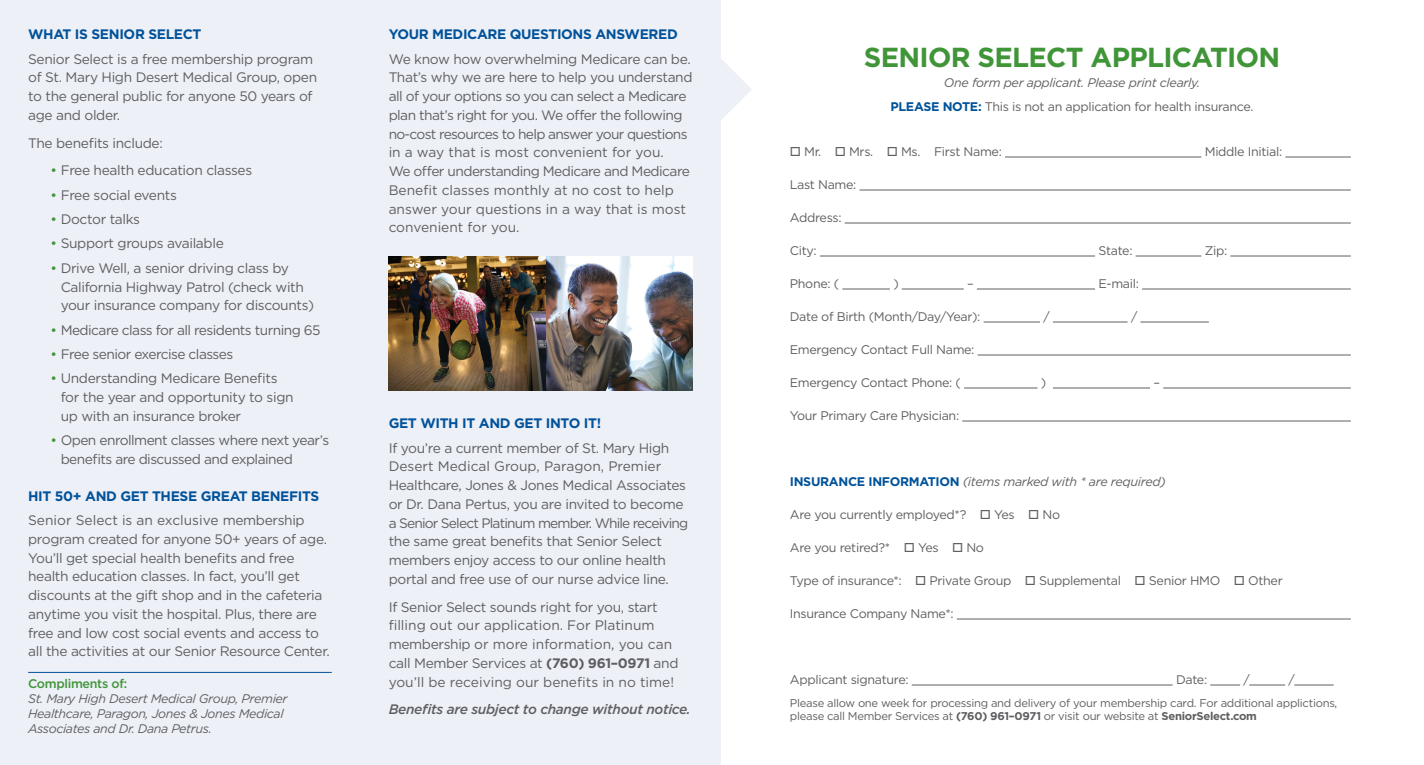
<style>
.page{position:relative;width:1424px;height:765px;background:#fff}
.page>*{position:absolute;margin:0;border:0;box-sizing:border-box;transform-origin:0 0}
.t1{font:700 27.5px "Gotham";letter-spacing:-.025em;color:#3f9537}
.t2{font:13.75px/18.8px "Gotham";letter-spacing:-.025em;color:#5f5f62}
.t3{font:700 13.75px "Gotham";letter-spacing:-.025em;color:#01529a}
.t4{font:italic 500 13.75px "Gotham";letter-spacing:-.025em;color:#5f5f62}
.t5{font:12.5px/24px "Gotham";letter-spacing:-.025em;color:#5f5f62;text-align:center}
.t6{font:italic 12.5px/15px "Gotham";letter-spacing:-.03em;color:#5f5f62}
.t7{font:500 12.5px "Gotham";letter-spacing:-.025em;color:#3f9537}
.t8{font:11.25px/13.8px "Gotham";letter-spacing:-.025em;color:#5f5f62}
.s1{color:#3f9537}
.s2{font-weight:700}
.s3{font-style:italic}
.s4{font-weight:700;color:#01529a}
.s5{font-weight:700;font-style:normal;color:#01529a}
</style>
<div class="page">
<div style="left:0;top:0;width:720px;height:765px;background:#edf0f7"></div>
<hr style="left:28px;top:672px;width:304px;height:1px;background:#01529a">
<hr style="left:1004px;top:157px;width:197px;height:1px;background:#5f5f62">
<hr style="left:1285px;top:157px;width:65px;height:1px;background:#5f5f62">
<hr style="left:859px;top:190px;width:491px;height:1px;background:#5f5f62">
<hr style="left:844px;top:223px;width:506px;height:1px;background:#5f5f62">
<hr style="left:819px;top:256px;width:275px;height:1px;background:#5f5f62">
<hr style="left:1135px;top:256px;width:66px;height:1px;background:#5f5f62">
<hr style="left:1230px;top:256px;width:120px;height:1px;background:#5f5f62">
<hr style="left:842px;top:289px;width:47px;height:1px;background:#5f5f62">
<hr style="left:901px;top:289px;width:62px;height:1px;background:#5f5f62">
<hr style="left:976px;top:289px;width:118px;height:1px;background:#5f5f62">
<hr style="left:1141px;top:289px;width:209px;height:1px;background:#5f5f62">
<hr style="left:983px;top:322px;width:56px;height:1px;background:#5f5f62">
<hr style="left:1052px;top:322px;width:75px;height:1px;background:#5f5f62">
<hr style="left:1140px;top:322px;width:68px;height:1px;background:#5f5f62">
<hr style="left:977px;top:355px;width:373px;height:1px;background:#5f5f62">
<hr style="left:963px;top:388px;width:74px;height:1px;background:#5f5f62">
<hr style="left:1052px;top:388px;width:97px;height:1px;background:#5f5f62">
<hr style="left:1163px;top:388px;width:187px;height:1px;background:#5f5f62">
<hr style="left:962px;top:421px;width:388px;height:1px;background:#5f5f62">
<hr style="left:956px;top:619px;width:394px;height:1px;background:#5f5f62">
<hr style="left:911px;top:685px;width:261px;height:1px;background:#5f5f62">
<svg style="left:1210px;top:685px;width:29px;height:1px"></svg>
<hr style="left:1249px;top:685px;width:35px;height:1px;background:#5f5f62">
<hr style="left:1294px;top:685px;width:39px;height:1px;background:#5f5f62">
<svg style="left:720px;top:58px;width:32px;height:63px"></svg>
<img style="left:388px;top:257px;width:159px;height:134px">
<img style="left:547px;top:256px;width:145px;height:135px">
<p class="t3" style="left:28px;top:25px;width:175px">WHAT IS SENIOR SELECT</p>
<p class="t2" style="left:28px;top:49px;width:290px">Senior Select is a free membership program of St. Mary High Desert Medical Group, open to the general public for anyone 50 years of age and older.</p>
<p class="t2" style="left:28px;top:133px;width:136px">The benefits include:</p>
<p class="t2" style="left:51px;top:161px;width:203px"><span class="s1">•</span> Free health education classes</p>
<p class="t2" style="left:51px;top:185px;width:128px"><span class="s1">•</span> Free social events</p>
<p class="t2" style="left:51px;top:209px;width:91px"><span class="s1">•</span> Doctor talks</p>
<p class="t2" style="left:51px;top:234px;width:175px"><span class="s1">•</span> Support groups available</p>
<p class="t2" style="left:61px;top:258px;width:255px;text-indent:-10px"><span class="s1">•</span> Drive Well, a senior driving class by<br>California Highway Patrol (check with your insurance company for discounts)</p>
<p class="t2" style="left:51px;top:320px;width:271px"><span class="s1">•</span> Medicare class for all residents turning 65</p>
<p class="t2" style="left:51px;top:345px;width:184px"><span class="s1">•</span> Free senior exercise classes</p>
<p class="t2" style="left:61px;top:369px;width:234px;text-indent:-10px"><span class="s1">•</span> Understanding Medicare Benefits for the year and opportunity to sign up with an insurance broker</p>
<p class="t2" style="left:61px;top:431px;width:270px;text-indent:-10px"><span class="s1">•</span> Open enrollment classes where next year’s benefits are discussed and explained</p>
<p class="t3" style="left:28px;top:487px;width:292px">HIT 50+ AND GET THESE GREAT BENEFITS</p>
<p class="t2" style="left:28px;top:510px;width:303px">Senior Select is an exclusive membership program created for anyone 50+ years of age.<br>You’ll get special health benefits and free health education classes. In fact, you’ll get discounts at the gift shop and in the cafeteria anytime you visit the hospital. Plus, there are free and low cost social events and access to all the activities at our Senior Resource Center.</p>
<p class="t7" style="left:28px;top:675px;width:101px">Compliments of:</p>
<p class="t6" style="left:28px;top:691px;width:261px">St. Mary High Desert Medical Group, Premier<br>Healthcare, Paragon, Jones &amp; Jones Medical<br>Associates and Dr. Dana Petrus.</p>
<p class="t3" style="left:388px;top:25px;width:290px">YOUR MEDICARE QUESTIONS ANSWERED</p>
<p class="t2" style="left:388px;top:49px;width:305px">We know how overwhelming Medicare can be.<br>That’s why we are here to help you understand all of your options so you can select a Medicare plan that’s right for you. We offer the following no-cost resources to help answer your questions in a way that is most convenient for you.<br>We offer understanding Medicare and Medicare Benefit classes monthly at no cost to help answer your questions in a way that is most convenient for you.</p>
<p class="t3" style="left:388px;top:414px;width:214px">GET WITH IT AND GET INTO IT!</p>
<p class="t2" style="left:388px;top:438px;width:301px">If you’re a current member of St. Mary High Desert Medical Group, Paragon, Premier Healthcare, Jones &amp; Jones Medical Associates or Dr. Dana Pertus, you are invited to become a Senior Select Platinum member. While receiving the same great benefits that Senior Select members enjoy access to our online health portal and free use of our nurse advice line.</p>
<p class="t2" style="left:388px;top:597px;width:291px">If Senior Select sounds right for you, start filling out our application. For Platinum membership or more information, you can call Member Services at <span class="s2">(760) 961–0971</span> and you’ll be receiving our benefits in no time!</p>
<p class="t4" style="left:388px;top:701px;width:303px">Benefits are subject to change without notice.</p>
<h1 class="t1" style="left:863px;top:39px;width:418px">SENIOR SELECT APPLICATION</h1>
<p class="t5" style="left:890px;top:70px;width:364px"><span class="s3">One form per applicant. Please print clearly.<br></span><span class="s4">PLEASE NOTE:</span> This is not an application for health insurance.</p>
<p class="t5" style="left:789px;top:139px;width:213px">□ Mr. □ Mrs. □ Ms. First Name:</p>
<p class="t5" style="left:1204px;top:139px;width:79px">Middle Initial:</p>
<p class="t5" style="left:789px;top:172px;width:68px">Last Name:</p>
<p class="t5" style="left:789px;top:205px;width:53px">Address:</p>
<p class="t5" style="left:789px;top:238px;width:28px">City:</p>
<p class="t5" style="left:1098px;top:238px;width:36px">State:</p>
<p class="t5" style="left:1204px;top:238px;width:24px">Zip:</p>
<p class="t5" style="left:789px;top:271px;width:51px">Phone: (</p>
<p class="t5" style="left:893px;top:271px;width:7px">)</p>
<p class="t5" style="left:967px;top:271px;width:8px">–</p>
<p class="t5" style="left:1098px;top:271px;width:42px">E-mail:</p>
<p class="t5" style="left:789px;top:304px;width:192px">Date of Birth (Month/Day/Year):</p>
<p class="t5" style="left:1043px;top:304px;width:8px">/</p>
<p class="t5" style="left:1130px;top:304px;width:8px">/</p>
<p class="t5" style="left:789px;top:337px;width:186px">Emergency Contact Full Name:</p>
<p class="t5" style="left:789px;top:370px;width:172px">Emergency Contact Phone: (</p>
<p class="t5" style="left:1040px;top:370px;width:7px">)</p>
<p class="t5" style="left:1153px;top:370px;width:8px">–</p>
<p class="t5" style="left:789px;top:403px;width:171px">Your Primary Care Physician:</p>
<p class="t6" style="left:789px;top:474px;width:377px"><span class="s5">INSURANCE INFORMATION</span> (items marked with * are required)</p>
<p class="t5" style="left:789px;top:502px;width:272px">Are you currently employed*? □ Yes □ No</p>
<p class="t5" style="left:789px;top:535px;width:196px">Are you retired?* □ Yes □ No</p>
<p class="t5" style="left:789px;top:568px;width:494px">Type of insurance*: □ Private Group □ Supplemental □ Senior HMO □ Other</p>
<p class="t5" style="left:789px;top:601px;width:165px">Insurance Company Name*:</p>
<p class="t5" style="left:789px;top:667px;width:120px">Applicant signature:</p>
<p class="t5" style="left:1175px;top:667px;width:33px">Date:</p>
<p class="t5" style="left:1243px;top:667px;width:8px">/</p>
<p class="t5" style="left:1288px;top:667px;width:8px">/</p>
<p class="t8" style="left:789px;top:695px;width:549px">Please allow one week for processing and delivery of your membership card. For additional applictions, please call Member Services at <span class="s2">(760) 961–0971</span> or visit our website at <span class="s2">SeniorSelect.com</span></p>
</div>
